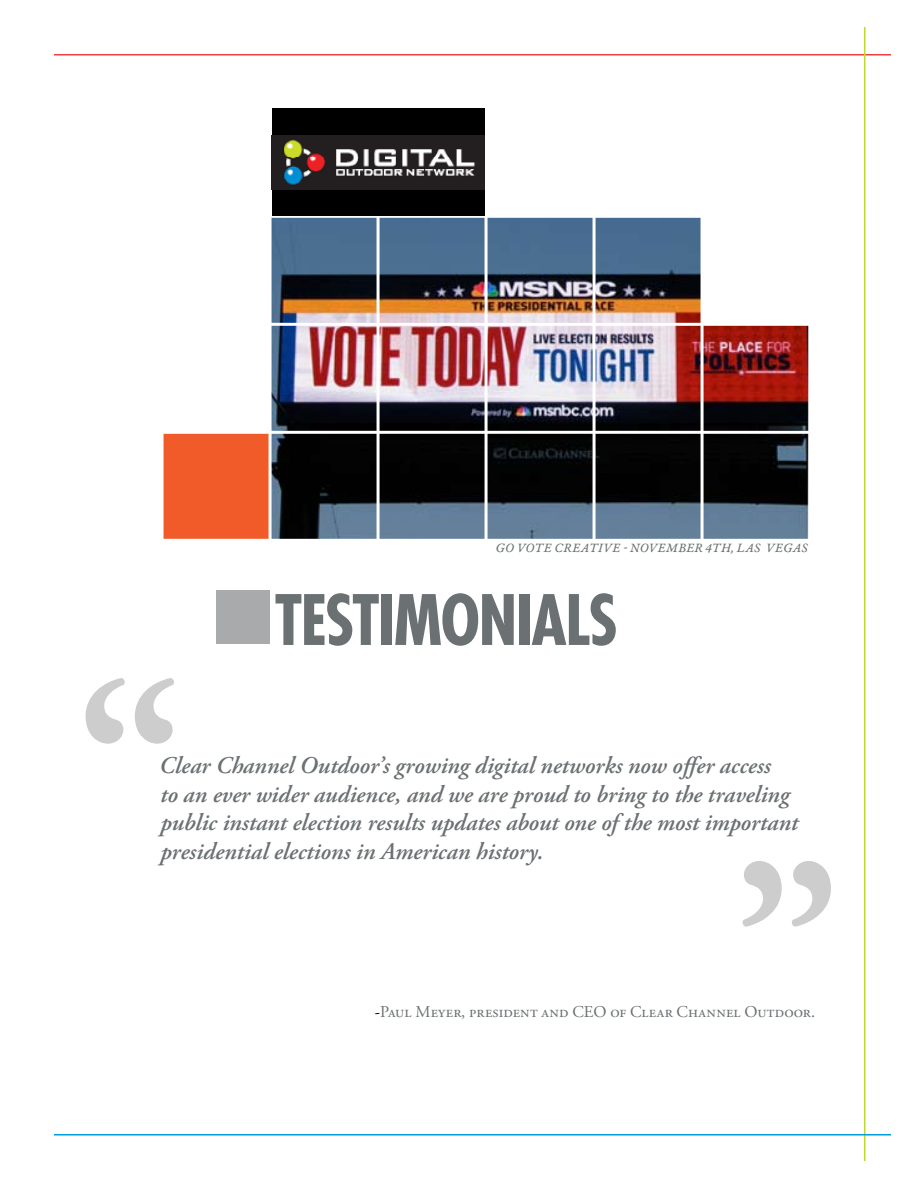
<style>
.page{position:relative;width:918px;height:1188px;background:#fff}
.page>*{position:absolute;margin:0;border:0;box-sizing:border-box;transform-origin:0 0}
.t1{font:700 225px "Adobe Garamond Pro";color:#cecdce}
.t2{font:700 condensed 67.5px "Futura Std";color:#6b7072}
.t3{font:italic 600 24px/28.5px "Adobe Garamond Pro";letter-spacing:-.005em;color:#6b7072}
.t4{font:16.5px "Adobe Garamond Pro";letter-spacing:.005em;color:#6b7072}
.t5{font:13.5px "Garamond Premr Pro It Capt";letter-spacing:.015em;color:#6b7072}
.s1{color:#000}
</style>
<div class="page">
<hr style="left:54px;top:54px;width:837px;height:2px;background:#ef3e42">
<hr style="left:864px;top:27px;width:2px;height:1134px;background:#c1d82f">
<hr style="left:54px;top:1134px;width:837px;height:2px;background:#009ddc">
<div style="left:216px;top:590px;width:54px;height:54px;background:#a9aaab"></div>
<div style="left:162px;top:432px;width:108px;height:108px;background:#f15a29"></div>
<img style="left:272px;top:218px;width:536px;height:321px">
<hr style="left:54px;top:539px;width:805px;height:3px;background:#fff">
<hr style="left:54px;top:431px;width:805px;height:3px;background:#fff">
<hr style="left:54px;top:323px;width:805px;height:3px;background:#fff">
<hr style="left:593px;top:58px;width:3px;height:481px;background:#fff">
<hr style="left:269px;top:58px;width:3px;height:481px;background:#fff">
<hr style="left:377px;top:58px;width:3px;height:481px;background:#fff">
<hr style="left:701px;top:58px;width:3px;height:481px;background:#fff">
<hr style="left:485px;top:58px;width:3px;height:481px;background:#fff">
<hr style="left:161px;top:58px;width:3px;height:483px;background:#fff">
<div style="left:272px;top:108px;width:213px;height:108px;background:#000"></div>
<img style="left:272px;top:135px;width:213px;height:54px">
<div style="left:702px;top:216px;width:108px;height:108px;background:#fff"></div>
<p class="t5" style="left:496px;top:540px;width:40px">GO VOTE</p>
<p class="t5" style="left:555px;top:540px;width:222px">CREATIVE - NOVEMBER 4TH, LAS VEG</p>
<p class="t5" style="left:793px;top:540px;width:16px">AS</p>
<h1 class="t1" style="left:77px;top:635px;width:108px">“</h1>
<h2 class="t2" style="left:274px;top:578px;width:286px">TESTIMON IALS</h2>
<p class="t3" style="left:159px;top:753px;width:640px">Clear Channel Outdoor’s growing digital networks now offer access<br>to an ever wider audience, and we are proud to bring to the traveling public instant election results updates about one of the most important presidential elections in American history.</p>
<h1 class="t1" style="left:734px;top:816px;width:108px">”</h1>
<p class="t4" style="left:375px;top:1002px;width:442px"><span class="s1">-</span>Paul Meyer, president and CEO of Clear Channel Outdoor.</p>
</div>
